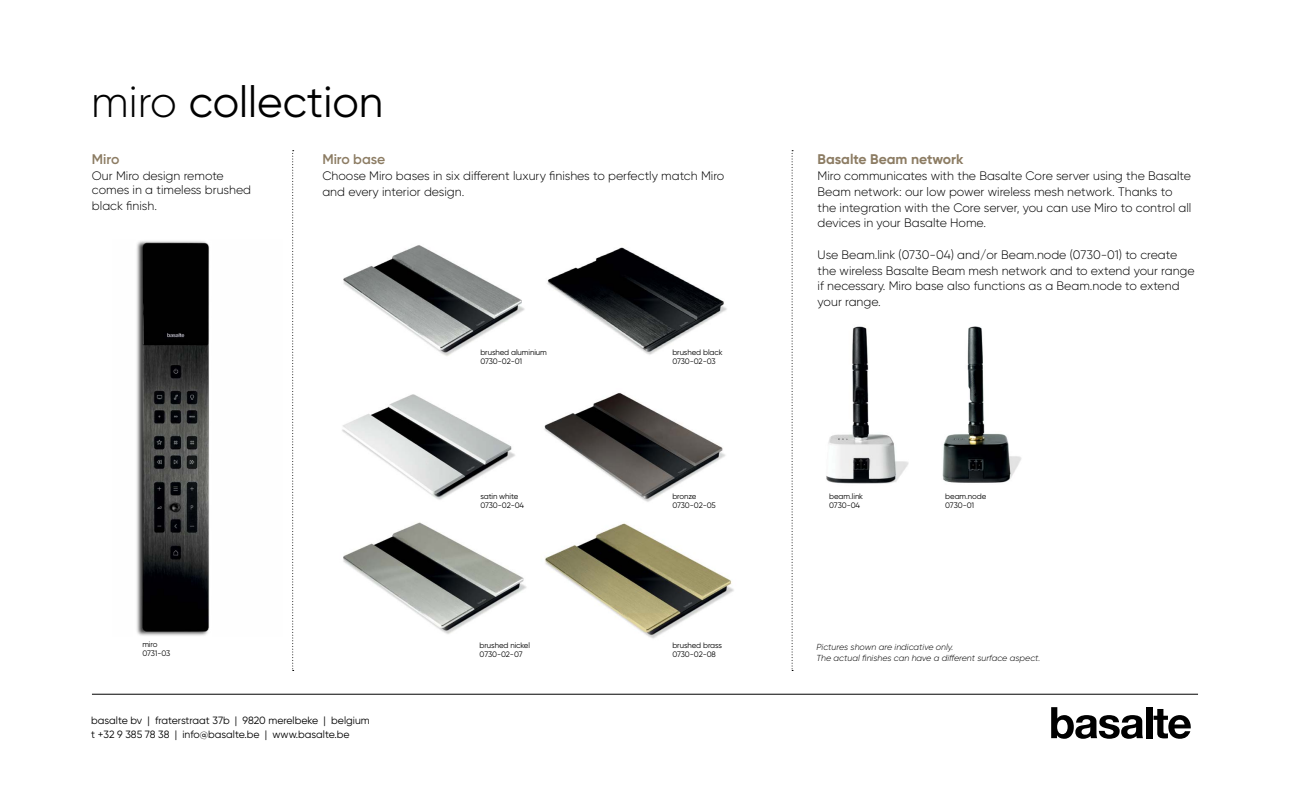
<style>
.page{position:relative;width:1290px;height:794px;background:#fff}
.page>*{position:absolute;margin:0;border:0;box-sizing:border-box;transform-origin:0 0}
.t1{font:43.75px "Gilroy";color:#000}
.t2{font:700 14px "Gilroy";color:#8c7c63}
.t3{font:600 14px "Gilroy";color:#8c7c63}
.t4{font:300 12.25px/15.8px "Gilroy";color:#000}
.t5{font:10.5px/14px "Gilroy";color:#000}
.t6{font:italic 300 8.75px/10.5px "Gilroy";color:#000}
.t7{font:7.88px/8.8px "Gilroy";letter-spacing:-.01em;color:#000}
.s1{font-weight:300}
</style>
<div class="page">
<img style="left:342px;top:394px;width:173px;height:106px">
<img style="left:545px;top:523px;width:189px;height:116px">
<img style="left:544px;top:393px;width:182px;height:109px">
<img style="left:343px;top:522px;width:184px;height:112px">
<img style="left:547px;top:247px;width:180px;height:108px">
<img style="left:826px;top:326px;width:83px;height:158px">
<img style="left:942px;top:326px;width:80px;height:157px">
<svg style="left:292px;top:150px;width:2px;height:521px"></svg>
<svg style="left:792px;top:150px;width:1px;height:521px"></svg>
<img style="left:343px;top:245px;width:182px;height:111px">
<img style="left:136px;top:241px;width:74px;height:395px">
<hr style="left:92px;top:694px;width:1106px;height:1px;background:#000">
<svg style="left:1051px;top:707px;width:92px;height:32px"></svg>
<div style="left:1146px;top:707px;width:6px;height:31px;background:#000"></div>
<svg style="left:1153px;top:709px;width:38px;height:30px"></svg>
<h1 class="t1" style="left:91px;top:75px;width:293px"><span class="s1">miro</span> collection</h1>
<p class="t3" style="left:92px;top:151px;width:29px">Miro</p>
<p class="t4" style="left:92px;top:169px;width:161px;line-height:14px">Our Miro design remote comes in a timeless brushed</p>
<p class="t4" style="left:92px;top:197px;width:67px">black finish.</p>
<p class="t7" style="left:142px;top:640px;width:30px">miro<br>0731-03</p>
<p class="t3" style="left:322px;top:151px;width:64px">Miro base</p>
<p class="t4" style="left:322px;top:168px;width:403px">Choose Miro bases in six different luxury finishes to perfectly match Miro and every interior design.</p>
<p class="t7" style="left:480px;top:348px;width:68px">brushed aluminium<br>0730-02-01</p>
<p class="t7" style="left:480px;top:491px;width:45px">satin white<br>0730-02-04</p>
<p class="t7" style="left:672px;top:348px;width:52px">brushed black<br>0730-02-03</p>
<p class="t7" style="left:672px;top:491px;width:45px">bronze<br>0730-02-05</p>
<p class="t7" style="left:480px;top:640px;width:52px">brushed nickel<br>0730-02-07</p>
<p class="t7" style="left:672px;top:640px;width:51px">brushed brass<br>0730-02-08</p>
<p class="t5" style="left:91px;top:713px;width:280px">basalte bv | fraterstraat 37b | 9820 merelbeke | belgium t +32 9 385 78 38 | info@basalte.be | www.basalte.be</p>
<p class="t2" style="left:817px;top:151px;width:147px">Basalte Beam network</p>
<p class="t4" style="left:817px;top:168px;width:375px">Miro communicates with the Basalte Core server using the Basalte Beam network: our low power wireless mesh network. Thanks to the integration with the Core server, you can use Miro to control all devices in your Basalte Home.</p>
<p class="t4" style="left:817px;top:246px;width:379px">Use Beam.link (0730-04) and/or Beam.node (0730-01) to create the wireless Basalte Beam mesh network and to extend your range if necessary. Miro base also functions as a Beam.node to extend your range.</p>
<p class="t7" style="left:829px;top:491px;width:36px">beam.link<br>0730-04</p>
<p class="t7" style="left:945px;top:491px;width:43px">beam.node<br>0730-01</p>
<p class="t6" style="left:816px;top:641px;width:225px">Pictures shown are indicative only.<br>The actual finishes can have a different surface aspect.</p>
</div>
